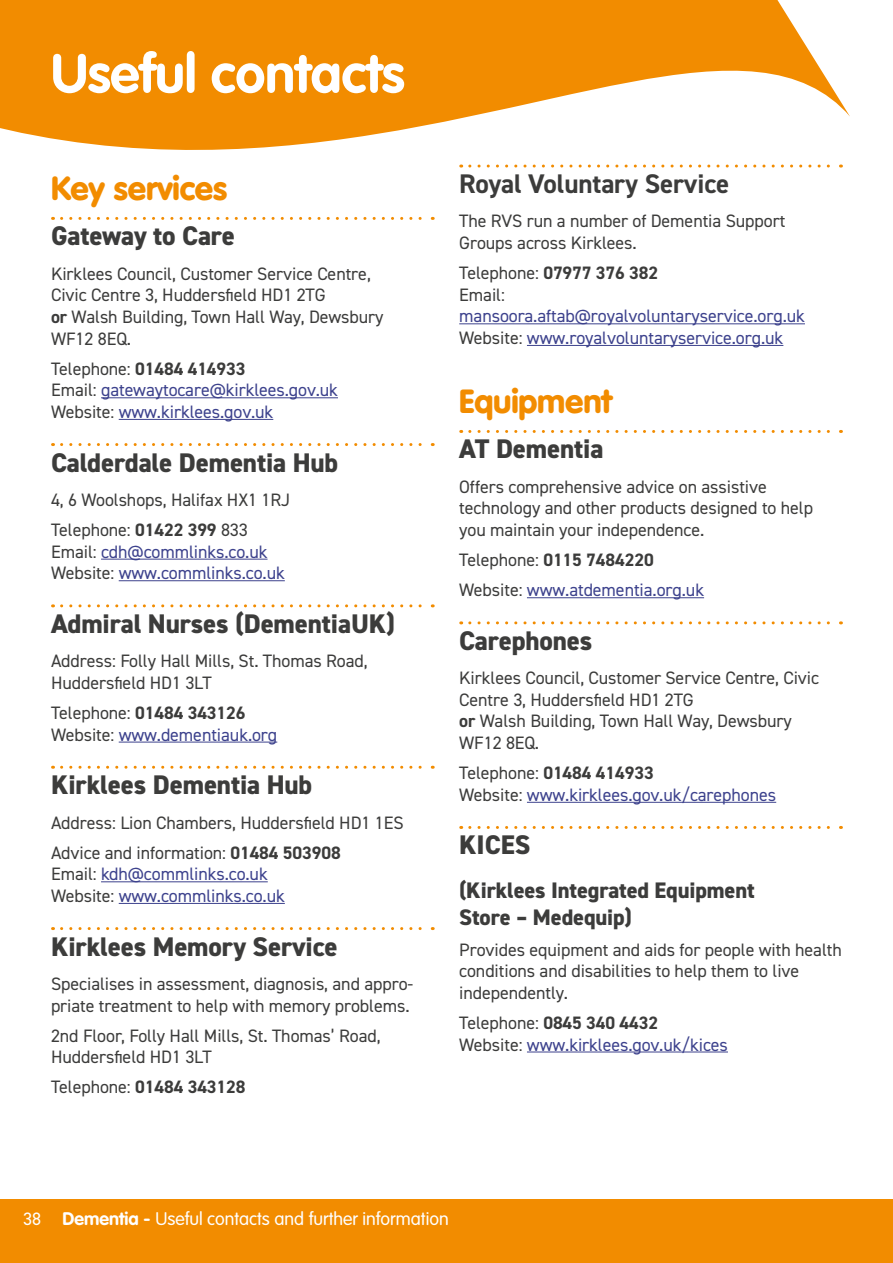
<style>
.page{position:relative;width:893px;height:1263px;background:#fff}
.page>*{position:absolute;margin:0;border:0;box-sizing:border-box;transform-origin:0 0}
.t1{font:700 54px "VAG Rounded Std";letter-spacing:-.005em;color:#fff}
.t2{font:900 33px "VAG Rounded Std";letter-spacing:-.005em;color:#f28c00}
.t3{font:800 27px "DIN2014";letter-spacing:-.005em;color:#3c3c3b}
.t4{font:700 27px "DIN2014";letter-spacing:-.005em;color:#3c3c3b}
.t5{font:800 22.5px/27px "DIN2014";letter-spacing:-.005em;color:#3c3c3b}
.t6{font:18px/21.6px "DIN2014";letter-spacing:-.005em;color:#3c3c3b}
.t7{font:18px/21.6px "DIN2014";letter-spacing:-.005em;color:#3d428d}
.t8{font:300 18px "VAG Rounded Std";color:#fff}
.t9{font:700 18px "DIN2014";letter-spacing:-.005em;color:#3c3c3b}
.s1{font-weight:700}
.s2{color:#3c3c3b}
.s3{font-weight:700;color:#3c3c3b}
.s4{color:#3d428d}
.s5{font-weight:400}
.s6{font-family:"DIN2014";font-weight:400}
</style>
<div class="page">
<div style="left:0;top:1199px;width:893px;height:64px;background:#f28c00"></div>
<svg style="left:0;top:0;width:850px;height:582px"></svg>
<svg style="left:62px;top:217px;width:371px;height:3px"></svg>
<hr style="left:101px;top:397px;width:237px;height:1px;background:#3d428d">
<hr style="left:119px;top:419px;width:154px;height:1px;background:#3d428d">
<svg style="left:62px;top:443px;width:371px;height:3px"></svg>
<hr style="left:101px;top:559px;width:167px;height:1px;background:#3d428d">
<hr style="left:119px;top:580px;width:166px;height:1px;background:#3d428d">
<svg style="left:62px;top:604px;width:371px;height:3px"></svg>
<hr style="left:119px;top:742px;width:158px;height:1px;background:#3d428d">
<svg style="left:62px;top:766px;width:371px;height:3px"></svg>
<hr style="left:101px;top:881px;width:167px;height:1px;background:#3d428d">
<hr style="left:119px;top:903px;width:166px;height:1px;background:#3d428d">
<svg style="left:62px;top:927px;width:371px;height:3px"></svg>
<svg style="left:470px;top:165px;width:371px;height:3px"></svg>
<hr style="left:459px;top:323px;width:346px;height:1px;background:#3d428d">
<hr style="left:527px;top:345px;width:256px;height:1px;background:#3d428d">
<svg style="left:470px;top:430px;width:371px;height:3px"></svg>
<hr style="left:527px;top:597px;width:177px;height:1px;background:#3d428d">
<svg style="left:470px;top:621px;width:371px;height:3px"></svg>
<hr style="left:527px;top:802px;width:249px;height:1px;background:#3d428d">
<svg style="left:470px;top:826px;width:371px;height:3px"></svg>
<hr style="left:527px;top:1051px;width:201px;height:1px;background:#3d428d">
<h1 class="t1" style="left:51px;top:42px;width:355px">Useful contacts</h1>
<h2 class="t2" style="left:51px;top:169px;width:178px">Key services</h2>
<h3 class="t3" style="left:51px;top:218px;width:185px">Gateway to Care</h3>
<p class="t6" style="left:51px;top:262px;width:334px">Kirklees Council, Customer Service Centre, Civic Centre 3, Huddersfield HD1 2TG<br><span class="s1">or</span> Walsh Building, Town Hall Way, Dewsbury WF12 8EQ.</p>
<p class="t7" style="left:51px;top:357px;width:288px"><span class="s2">Telephone:</span> <span class="s3">01484 414933<br></span><span class="s2">Email:</span> gatewaytocare@kirklees.gov.uk<br><span class="s2">Website:</span> www.kirklees.gov.uk</p>
<h3 class="t3" style="left:51px;top:444px;width:289px">Calderdale Dementia Hub</h3>
<p class="t6" style="left:51px;top:484px;width:241px;line-height:30.2px">4, 6 Woolshops, Halifax HX1 1RJ<br>Telephone: <span class="s1">01422 399</span> 833</p>
<p class="t7" style="left:51px;top:540px;width:235px"><span class="s2">Email:</span> cdh@commlinks.co.uk<br><span class="s2">Website:</span> www.commlinks.co.uk</p>
<h3 class="t3" style="left:51px;top:606px;width:345px">Admiral Nurses (DementiaUK)</h3>
<p class="t6" style="left:51px;top:650px;width:318px">Address: Folly Hall Mills, St. Thomas Road,<br>Huddersfield HD1 3LT</p>
<p class="t6" style="left:51px;top:702px;width:228px">Telephone: <span class="s1">01484 343126<br></span>Website: <span class="s4">www.dementiauk.org</span></p>
<h3 class="t3" style="left:51px;top:767px;width:263px">Kirklees Dementia Hub</h3>
<p class="t6" style="left:51px;top:807px;width:354px;line-height:30.2px">Address: Lion Chambers, Huddersfield HD1 1ES<br>Advice and information: <span class="s1">01484 503908</span></p>
<p class="t7" style="left:51px;top:863px;width:235px"><span class="s2">Email:</span> kdh@commlinks.co.uk<br><span class="s2">Website:</span> www.commlinks.co.uk</p>
<h3 class="t3" style="left:51px;top:928px;width:288px">Kirklees Memory Service</h3>
<p class="t6" style="left:51px;top:972px;width:364px">Specialises in assessment, diagnosis, and appro&shy;priate treatment to help with memory problems.</p>
<p class="t6" style="left:51px;top:1024px;width:331px">2nd Floor, Folly Hall Mills, St. Thomas’ Road,<br>Huddersfield HD1 3LT</p>
<p class="t9" style="left:51px;top:1075px;width:196px"><span class="s5">Telephone:</span> 01484 343128</p>
<h3 class="t4" style="left:459px;top:166px;width:271px">Royal Voluntary Service</h3>
<p class="t6" style="left:459px;top:210px;width:328px">The RVS run a number of Dementia Support<br>Groups across Kirklees.</p>
<p class="t6" style="left:459px;top:262px;width:200px">Telephone: <span class="s1">07977 376 382<br></span>Email:</p>
<p class="t7" style="left:459px;top:305px;width:347px">mansoora.aftab@royalvoluntaryservice.org.uk<br><span class="s2">Website:</span> www.royalvoluntaryservice.org.uk</p>
<h2 class="t2" style="left:459px;top:382px;width:155px">Equipment</h2>
<h3 class="t3" style="left:459px;top:431px;width:146px">AT Dementia</h3>
<p class="t6" style="left:459px;top:475px;width:355px">Offers comprehensive advice on assistive technology and other products designed to help you maintain your independence.</p>
<p class="t7" style="left:459px;top:544px;width:246px;line-height:30.2px"><span class="s2">Telephone:</span> <span class="s3">0115 7484220<br></span><span class="s2">Website:</span> www.atdementia.org.uk</p>
<h3 class="t3" style="left:459px;top:623px;width:135px">Carephones</h3>
<p class="t6" style="left:459px;top:667px;width:361px">Kirklees Council, Customer Service Centre, Civic Centre 3, Huddersfield HD1 2TG<br><span class="s1">or</span> Walsh Building, Town Hall Way, Dewsbury WF12 8EQ.</p>
<p class="t7" style="left:459px;top:762px;width:318px"><span class="s2">Telephone:</span> <span class="s3">01484 414933<br></span><span class="s2">Website:</span> www.kirklees.gov.uk/carephones</p>
<h3 class="t3" style="left:459px;top:827px;width:73px">KICES</h3>
<p class="t5" style="left:459px;top:877px;width:297px">(Kirklees Integrated Equipment<br>Store – Medequip)</p>
<p class="t6" style="left:459px;top:938px;width:384px">Provides equipment and aids for people with health conditions and disabilities to help them to live independently.</p>
<p class="t7" style="left:459px;top:1011px;width:270px"><span class="s2">Telephone:</span> <span class="s3">0845 340 4432<br></span><span class="s2">Website:</span> www.kirklees.gov.uk/kices</p>
<p class="t8" style="left:23px;top:1208px;width:427px"><span class="s6">38</span> <span class="s1">Dementia -</span> Useful contacts and further information</p>
</div>
